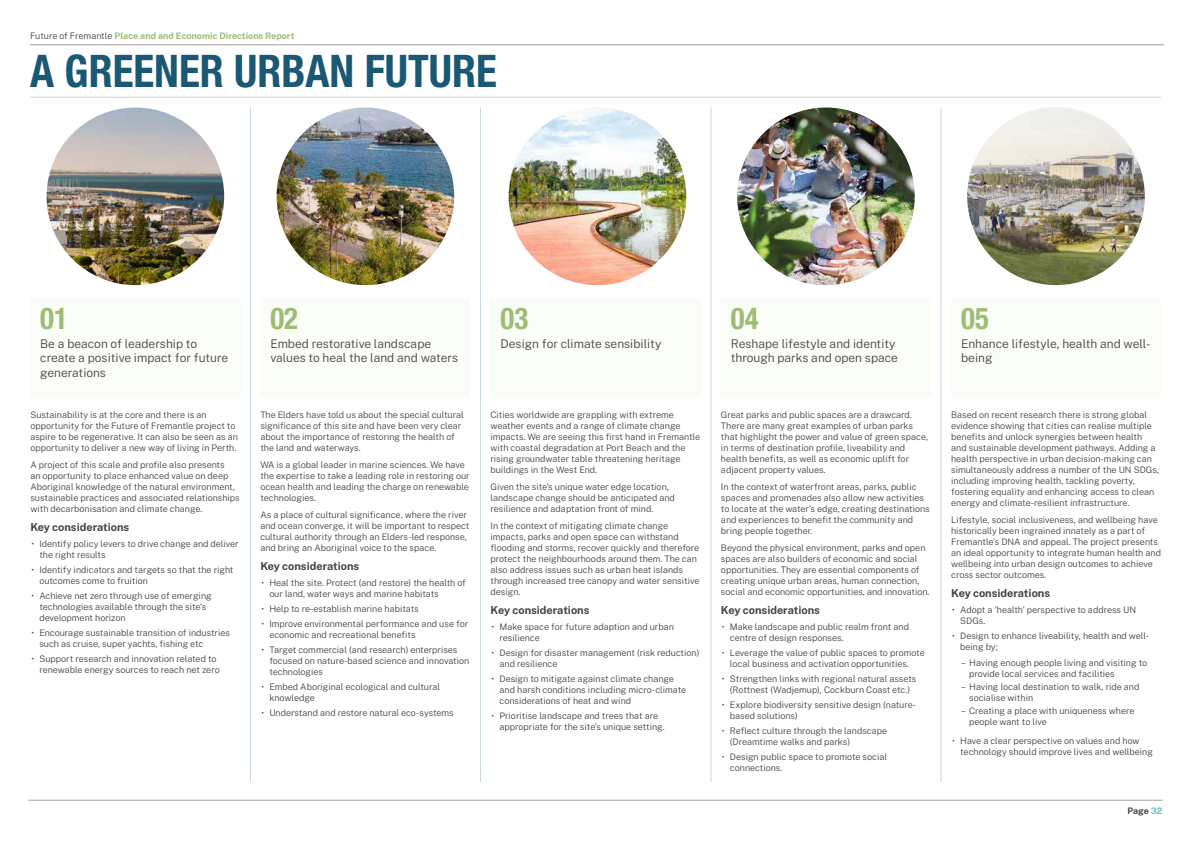
<style>
.page{position:relative;width:1191px;height:842px;background:#fff}
.page>*{position:absolute;margin:0;border:0;box-sizing:border-box;transform-origin:0 0}
.t1{font:700 condensed 45px "Helvetica Neue LT Std";color:#1b5874;scale:.96 1}
.t2{font:700 condensed 30px "Helvetica Neue LT Std";color:#9dbc74;scale:.96 1}
.t3{font:300 12px/14.4px "Public Sans";color:#444}
.t4{font:700 11px "Public Sans";color:#444}
.t5{font:300 9px/11px "Public Sans";color:#444}
.t6{font:700 9px "Public Sans";color:#9dbc74}
.t7{font:700 9px "Public Sans";letter-spacing:-.005em;color:#444}
.s1{font-weight:300;color:#444}
.s2{color:#5fc2cd}
</style>
<div class="page">
<hr style="left:28px;top:800px;width:1069px;height:1px;background:#a1a1a1">
<hr style="left:1097px;top:800px;width:65px;height:1px;background:#a1a1a1">
<hr style="left:30px;top:45px;width:1134px;height:1px;background:#a1a1a1">
<hr style="left:30px;top:97px;width:1130px;height:1px;background:#d0d0d0">
<hr style="left:250px;top:108px;width:1px;height:674px;background:#1b5874">
<hr style="left:480px;top:108px;width:1px;height:674px;background:#1b5874">
<hr style="left:711px;top:108px;width:1px;height:674px;background:#1b5874">
<hr style="left:941px;top:108px;width:1px;height:674px;background:#1b5874">
<img style="left:47px;top:108px;width:177px;height:177px;border-radius:89px">
<img style="left:277px;top:108px;width:177px;height:177px;border-radius:89px">
<img style="left:508px;top:108px;width:178px;height:177px;border-radius:89px">
<img style="left:737px;top:108px;width:177px;height:177px;border-radius:89px">
<img style="left:967px;top:108px;width:177px;height:177px;border-radius:89px">
<div style="left:30px;top:298px;width:210px;height:99px;background:#fafcf8"></div>
<div style="left:260px;top:298px;width:210px;height:99px;background:#fafcf8"></div>
<div style="left:490px;top:298px;width:211px;height:99px;background:#fafcf8"></div>
<div style="left:721px;top:298px;width:210px;height:99px;background:#fafcf8"></div>
<div style="left:951px;top:298px;width:210px;height:99px;background:#fafcf8"></div>
<p class="t6" style="left:30px;top:29px;width:266px"><span class="s1">Future of Fremantle</span> Place and and Economic Directions Report</p>
<h1 class="t1" style="left:30px;top:44px;width:487px">A GREENER URBAN FUTURE</h1>
<h2 class="t2" style="left:40px;top:300px;width:30px">01</h2>
<h3 class="t3" style="left:40px;top:335px;width:189px">Be a beacon of leadership to create a positive impact for future generations</h3>
<p class="t5" style="left:30px;top:409px;width:209px">Sustainability is at the core and there is an opportunity for the Future of Fremantle project to aspire to be regenerative. It can also be seen as an opportunity to deliver a new way of living in Perth.</p>
<p class="t5" style="left:30px;top:459px;width:211px">A project of this scale and profile also presents<br>an opportunity to place enhanced value on deep Aboriginal knowledge of the natural environment, sustainable practices and associated relationships with decarbonisation and climate change.</p>
<p class="t4" style="left:30px;top:519px;width:100px">Key considerations</p>
<p class="t5" style="left:39px;top:538px;width:201px;text-indent:-8px">• Identify policy levers to drive change and deliver the right results</p>
<p class="t5" style="left:39px;top:564px;width:195px;text-indent:-8px">• Identify indicators and targets so that the right outcomes come to fruition</p>
<p class="t5" style="left:39px;top:590px;width:174px;text-indent:-8px">• Achieve net zero through use of emerging technologies available through the site’s development horizon</p>
<p class="t5" style="left:39px;top:627px;width:192px;text-indent:-8px">• Encourage sustainable transition of industries such as cruise, super yachts, fishing etc</p>
<p class="t5" style="left:39px;top:653px;width:182px;text-indent:-8px">• Support research and innovation related to renewable energy sources to reach net zero</p>
<h2 class="t2" style="left:270px;top:300px;width:30px">02</h2>
<h3 class="t3" style="left:270px;top:335px;width:189px">Embed restorative landscape values to heal the land and waters</h3>
<p class="t5" style="left:260px;top:409px;width:205px">The Elders have told us about the special cultural significance of this site and have been very clear about the importance of restoring the health of the land and waterways.</p>
<p class="t5" style="left:260px;top:459px;width:211px">WA is a global leader in marine sciences. We have the expertise to take a leading role in restoring our ocean health and leading the charge on renewable technologies.</p>
<p class="t5" style="left:260px;top:509px;width:211px">As a place of cultural significance, where the river and ocean converge, it will be important to respect cultural authority through an Elders-led response, and bring an Aboriginal voice to the space.</p>
<p class="t4" style="left:260px;top:558px;width:100px">Key considerations</p>
<p class="t5" style="left:269px;top:577px;width:198px;text-indent:-8px">• Heal the site. Protect (and restore) the health of our land, water ways and marine habitats</p>
<p class="t5" style="left:261px;top:603px;width:159px">• Help to re-establish marine habitats</p>
<p class="t5" style="left:269px;top:618px;width:200px;text-indent:-8px">• Improve environmental performance and use for economic and recreational benefits</p>
<p class="t5" style="left:269px;top:644px;width:201px;text-indent:-8px">• Target commercial (and research) enterprises focused on nature-based science and innovation technologies</p>
<p class="t5" style="left:269px;top:681px;width:172px;text-indent:-8px">• Embed Aboriginal ecological and cultural knowledge</p>
<p class="t5" style="left:261px;top:707px;width:194px">• Understand and restore natural eco-systems</p>
<h2 class="t2" style="left:500px;top:300px;width:30px">03</h2>
<h3 class="t3" style="left:500px;top:335px;width:162px">Design for climate sensibility</h3>
<p class="t5" style="left:490px;top:409px;width:211px">Cities worldwide are grappling with extreme weather events and a range of climate change impacts. We are seeing this first hand in Fremantle with coastal degradation at Port Beach and the rising groundwater table threatening heritage buildings in the West End.</p>
<p class="t5" style="left:490px;top:481px;width:186px">Given the site’s unique water edge location, landscape change should be anticipated and resilience and adaptation front of mind.</p>
<p class="t5" style="left:490px;top:520px;width:210px">In the context of mitigating climate change impacts, parks and open space can withstand flooding and storms, recover quickly and therefore protect the neighbourhoods around them. The can also address issues such as urban heat islands through increased tree canopy and water sensitive design.</p>
<p class="t4" style="left:490px;top:602px;width:100px">Key considerations</p>
<p class="t5" style="left:499px;top:621px;width:176px;text-indent:-8px">• Make space for future adaption and urban resilience</p>
<p class="t5" style="left:499px;top:647px;width:201px;text-indent:-8px">• Design for disaster management (risk reduction) and resilience</p>
<p class="t5" style="left:499px;top:673px;width:188px;text-indent:-8px">• Design to mitigate against climate change and harsh conditions including micro-climate considerations of heat and wind</p>
<p class="t5" style="left:499px;top:710px;width:167px;text-indent:-8px">• Prioritise landscape and trees that are appropriate for the site’s unique setting.</p>
<h2 class="t2" style="left:731px;top:300px;width:30px">04</h2>
<h3 class="t3" style="left:731px;top:335px;width:169px">Reshape lifestyle and identity through parks and open space</h3>
<p class="t5" style="left:721px;top:409px;width:209px">Great parks and public spaces are a drawcard.<br>There are many great examples of urban parks that highlight the power and value of green space, in terms of destination profile, liveability and health benefits, as well as economic uplift for adjacent property values.</p>
<p class="t5" style="left:721px;top:481px;width:210px">In the context of waterfront areas, parks, public spaces and promenades also allow new activities to locate at the water’s edge, creating destinations and experiences to benefit the community and bring people together.</p>
<p class="t5" style="left:721px;top:542px;width:210px">Beyond the physical environment, parks and open spaces are also builders of economic and social opportunities. They are essential components of creating unique urban areas, human connection, social and economic opportunities, and innovation.</p>
<p class="t4" style="left:721px;top:602px;width:100px">Key considerations</p>
<p class="t5" style="left:730px;top:621px;width:180px;text-indent:-8px">• Make landscape and public realm front and centre of design responses.</p>
<p class="t5" style="left:730px;top:647px;width:196px;text-indent:-8px">• Leverage the value of public spaces to promote local business and activation opportunities.</p>
<p class="t5" style="left:722px;top:673px;width:196px;text-align:center">• Strengthen links with regional natural assets (Rottnest (Wadjemup), Cockburn Coast etc.)</p>
<p class="t5" style="left:730px;top:699px;width:188px;text-indent:-8px">• Explore biodiversity sensitive design (nature&shy;based solutions)</p>
<p class="t5" style="left:730px;top:725px;width:159px;text-indent:-8px">• Reflect culture through the landscape (Dreamtime walks and parks)</p>
<p class="t5" style="left:730px;top:751px;width:159px;text-indent:-8px">• Design public space to promote social connections.</p>
<h2 class="t2" style="left:961px;top:300px;width:30px">05</h2>
<h3 class="t3" style="left:961px;top:335px;width:191px">Enhance lifestyle, health and well&shy;being</h3>
<p class="t5" style="left:951px;top:409px;width:209px">Based on recent research there is strong global evidence showing that cities can realise multiple benefits and unlock synergies between health and sustainable development pathways. Adding a health perspective in urban decision-making can simultaneously address a number of the UN SDGs, including improving health, tackling poverty, fostering equality and enhancing access to clean energy and climate-resilient infrastructure.</p>
<p class="t5" style="left:951px;top:514px;width:211px">Lifestyle, social inclusiveness, and wellbeing have historically been ingrained innately as a part of Fremantle’s DNA and appeal. The project presents an ideal opportunity to integrate human health and wellbeing into urban design outcomes to achieve cross sector outcomes.</p>
<p class="t4" style="left:951px;top:585px;width:100px">Key considerations</p>
<p class="t5" style="left:960px;top:604px;width:177px;text-indent:-8px">• Adopt a ‘health’ perspective to address UN<br>SDGs.</p>
<p class="t5" style="left:960px;top:630px;width:190px;text-indent:-8px">• Design to enhance liveability, health and well&shy;being by;</p>
<p class="t5" style="left:969px;top:657px;width:180px;text-indent:-8px">– Having enough people living and visiting to provide local services and facilities</p>
<p class="t5" style="left:969px;top:681px;width:172px;text-indent:-8px">– Having local destination to walk, ride and socialise within</p>
<p class="t5" style="left:969px;top:705px;width:167px;text-indent:-8px">– Creating a place with uniqueness where people want to live</p>
<p class="t5" style="left:960px;top:735px;width:194px;text-indent:-8px">• Have a clear perspective on values and how technology should improve lives and wellbeing</p>
<p class="t7" style="left:1127px;top:804px;width:37px">Page <span class="s2">32</span></p>
</div>
